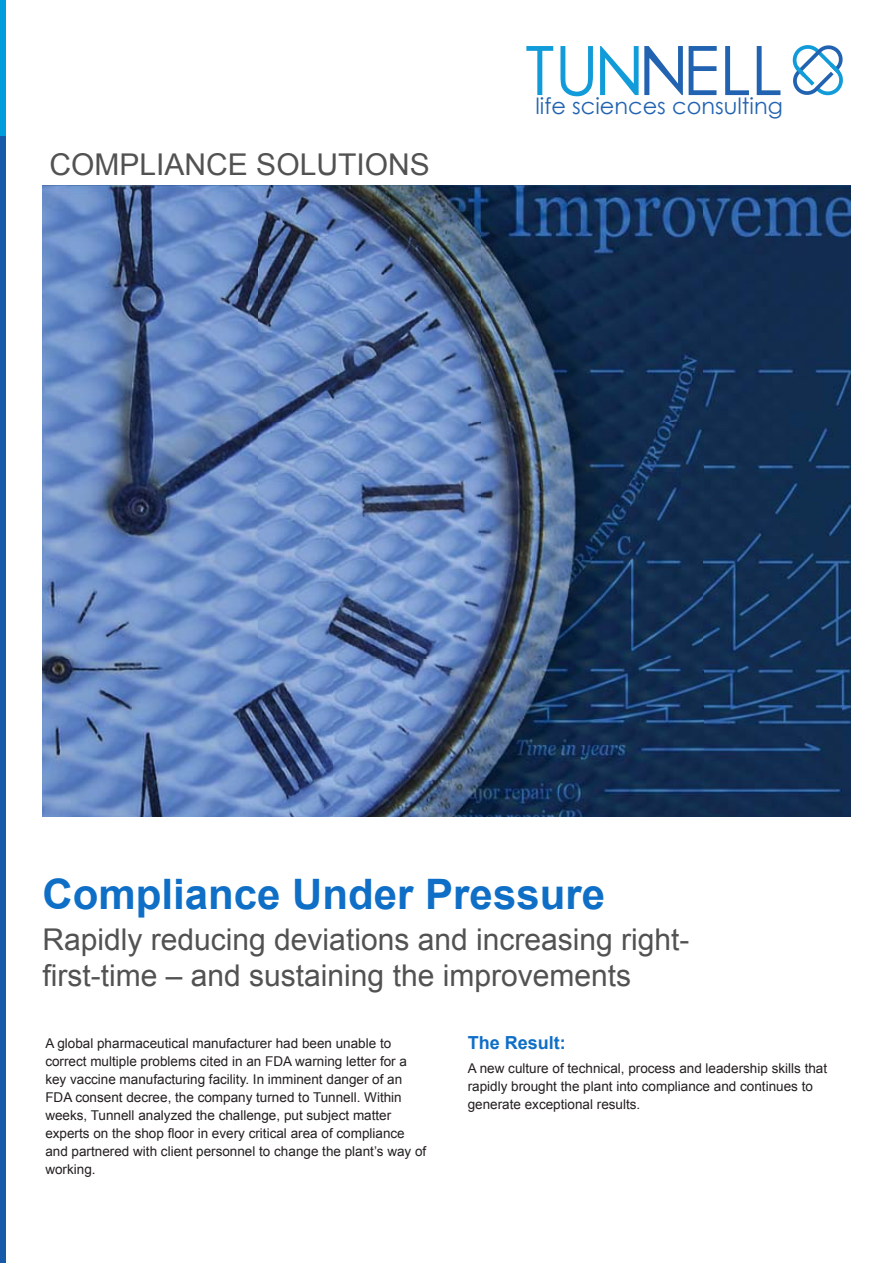
<style>
.page{position:relative;width:893px;height:1263px;background:#fff}
.page>*{position:absolute;margin:0;border:0;box-sizing:border-box;transform-origin:0 0}
.t1{font:700 42px "Arial";color:#0f6fc6}
.t2{font:30px/36px "Arial";color:#535252}
.t3{font:22.5px "Century Gothic";color:#2163b0}
.Bullet{font:700 18px "Arial";color:#0f6fc6}
.Bullet-2{font:13.5px/18px "Arial";color:#231f20}
</style>
<div class="page">
<img style="left:43px;top:186px;width:807px;height:631px">
<svg style="left:526px;top:46px;width:27px;height:49px"></svg>
<svg style="left:560px;top:46px;width:33px;height:50px"></svg>
<svg style="left:600px;top:46px;width:83px;height:49px"></svg>
<svg style="left:689px;top:46px;width:28px;height:49px"></svg>
<svg style="left:725px;top:46px;width:24px;height:49px"></svg>
<svg style="left:757px;top:46px;width:23px;height:49px"></svg>
<svg style="left:792px;top:45px;width:51px;height:51px"></svg>
<div style="left:0;top:0;width:6px;height:136px;background:#009ddc"></div>
<div style="left:0;top:136px;width:6px;height:1127px;background:#185aaa"></div>
<p class="t2" style="left:50px;top:147px;width:382px">COMPLIANCE SOLUTIONS</p>
<p class="t3" style="left:535px;top:93px;width:249px">life sciences consulting</p>
<p class="t1" style="left:43px;top:866px;width:564px">Compliance Under Pressure</p>
<p class="t2" style="left:43px;top:921px;width:648px">Rapidly reducing deviations and increasing right&shy;first-time – and sustaining the improvements</p>
<p class="Bullet-2" style="left:45px;top:1034px;width:382px">A global pharmaceutical manufacturer had been unable to correct multiple problems cited in an FDA warning letter for a key vaccine manufacturing facility. In imminent danger of an FDA consent decree, the company turned to Tunnell. Within weeks, Tunnell analyzed the challenge, put subject matter experts on the shop floor in every critical area of compliance and partnered with client personnel to change the plant’s way of working.</p>
<p class="Bullet" style="left:468px;top:1031px;width:100px">The Result:</p>
<p class="Bullet-2" style="left:468px;top:1059px;width:361px">A new culture of technical, process and leadership skills that rapidly brought the plant into compliance and continues to generate exceptional results.</p>
</div>
